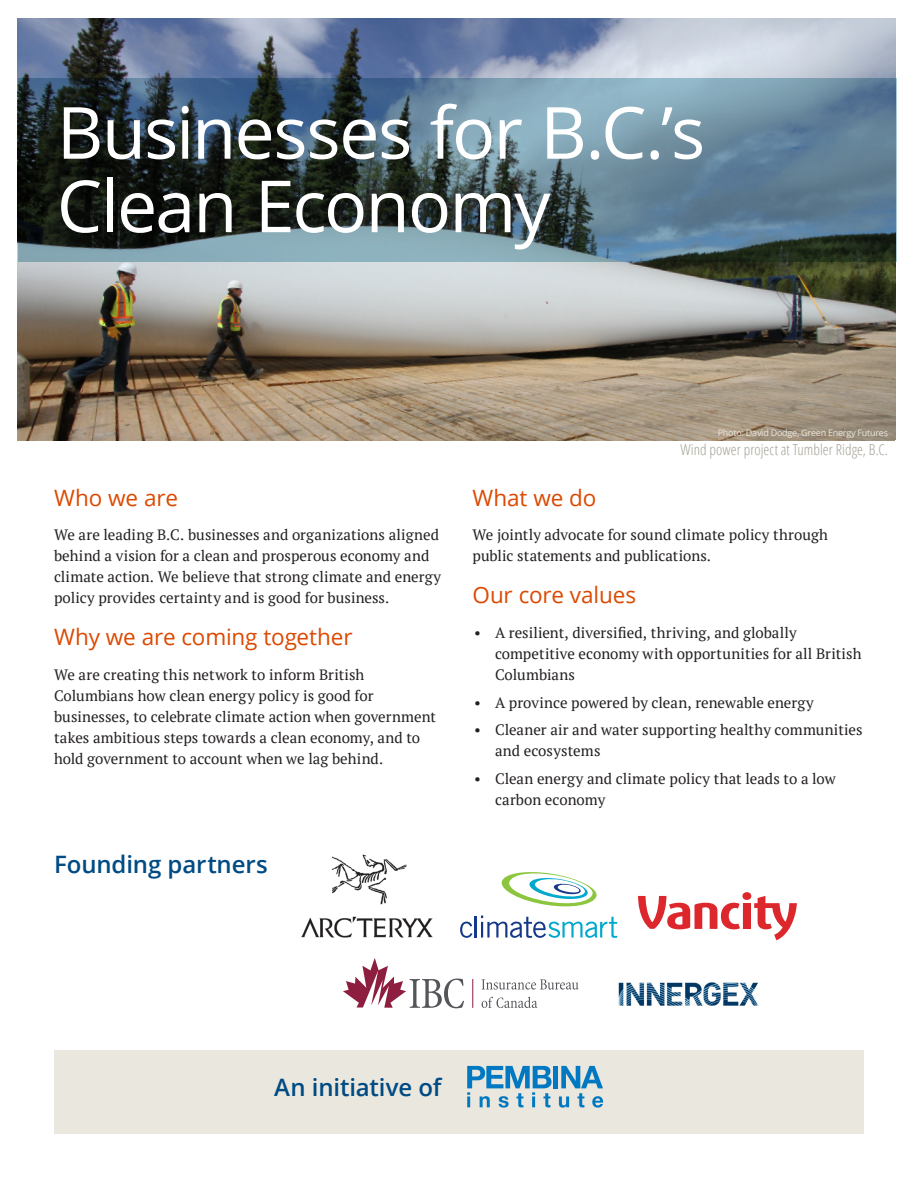
<style>
.page{position:relative;width:918px;height:1188px;background:#fff}
.page>*{position:absolute;margin:0;border:0;box-sizing:border-box;transform-origin:0 0}
.Report_Title{font:72px/73.5px "Open Sans";letter-spacing:-.025em;color:#fff}
.Heading_2{font:600 24px "Open Sans";letter-spacing:-.005em;color:#004b84}
.Heading_3{font:22.5px "Open Sans";letter-spacing:-.005em;color:#dc4900}
.Body_Text{font:15px/21px "PT Serif";color:#231f20}
.t1{font:300 condensed 15px "Open Sans";letter-spacing:.005em;color:#a2a094}
.Photo_Credit{font:9px "Open Sans";letter-spacing:-.025em;color:#eae7de}
</style>
<div class="page">
<div style="left:54px;top:1051px;width:809px;height:83px;background:#eae7de"></div>
<img style="left:17px;top:18px;width:878px;height:423px">
<svg style="left:18px;top:78px;width:879px;height:183px;background:#4b626d"></svg>
<div style="left:553px;top:1066px;width:5px;height:22px;background:#0079c2"></div>
<svg style="left:467px;top:1066px;width:84px;height:42px"></svg>
<svg style="left:559px;top:1066px;width:44px;height:42px"></svg>
<img style="left:301px;top:854px;width:132px;height:84px">
<svg style="left:482px;top:979px;width:97px;height:11px"></svg>
<svg style="left:482px;top:997px;width:55px;height:11px"></svg>
<svg style="left:472px;top:979px;width:1px;height:29px"></svg>
<svg style="left:343px;top:958px;width:121px;height:50px"></svg>
<svg style="left:638px;top:892px;width:159px;height:48px"></svg>
<svg style="left:501px;top:872px;width:96px;height:35px"></svg>
<svg style="left:460px;top:922px;width:13px;height:16px"></svg>
<hr style="left:475px;top:916px;width:2px;height:22px;background:#153889">
<svg style="left:481px;top:916px;width:136px;height:22px"></svg>
<img style="left:618px;top:982px;width:141px;height:24px">
<p class="Report_Title" style="left:57px;top:94px;width:650px">Businesses for B.C.’s<br>Clean Economy</p>
<p class="Photo_Credit" style="left:718px;top:427px;width:172px">Photo: David Dodge, Green Energy Futures</p>
<p class="Heading_3" style="left:54px;top:482px;width:126px">Who we are</p>
<p class="Body_Text" style="left:54px;top:524px;width:389px">We are leading B.C. businesses and organizations aligned behind a vision for a clean and prosperous economy and climate action. We believe that strong climate and energy policy provides certainty and is good for business.</p>
<p class="Heading_3" style="left:54px;top:622px;width:300px">Why we are coming together</p>
<p class="Body_Text" style="left:54px;top:664px;width:384px">We are creating this network to inform British Columbians how clean energy policy is good for businesses, to celebrate climate action when government takes ambitious steps towards a clean economy, and to hold government to account when we lag behind.</p>
<p class="Heading_2" style="left:54px;top:848px;width:215px">Founding partners</p>
<p class="t1" style="left:680px;top:439px;width:209px">Wind power project at Tumbler Ridge, B.C.</p>
<p class="Heading_3" style="left:472px;top:482px;width:126px">What we do</p>
<p class="Body_Text" style="left:472px;top:524px;width:357px">We jointly advocate for sound climate policy through public statements and publications.</p>
<p class="Heading_3" style="left:472px;top:580px;width:165px">Our core values</p>
<p class="Body_Text" style="left:495px;top:622px;width:368px;text-indent:-21px">• A resilient, diversified, thriving, and globally competitive economy with opportunities for all British<br>Columbians</p>
<p class="Body_Text" style="left:474px;top:692px;width:341px">• A province powered by clean, renewable energy</p>
<p class="Body_Text" style="left:495px;top:719px;width:369px;text-indent:-21px">• Cleaner air and water supporting healthy communities and ecosystems</p>
<p class="Body_Text" style="left:495px;top:768px;width:342px;text-indent:-21px">• Clean energy and climate policy that leads to a low carbon economy</p>
<p class="Heading_2" style="left:274px;top:1071px;width:169px">An initiative of</p>
</div>
